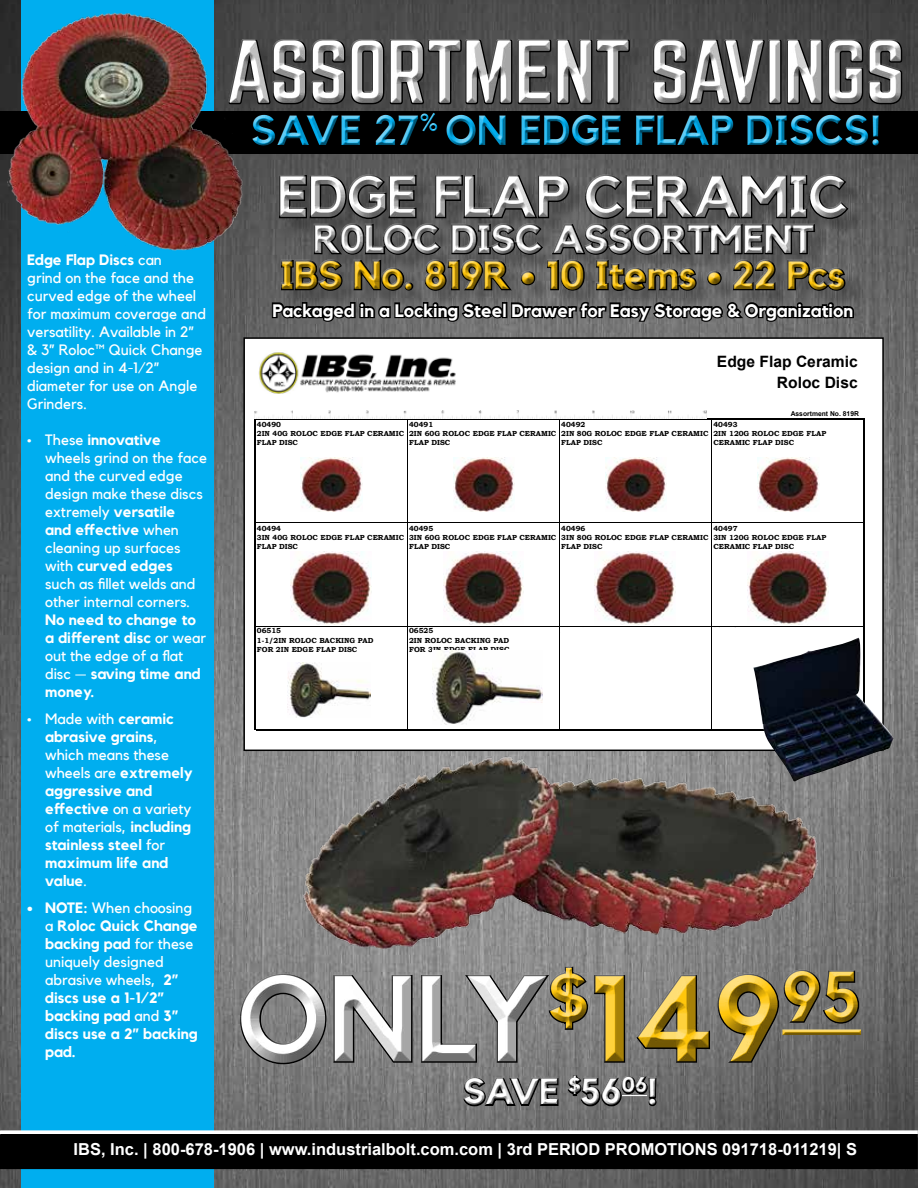
<style>
.page{position:relative;width:918px;height:1188px;background:#fff}
.page>*{position:absolute;margin:0;border:0;box-sizing:border-box;transform-origin:0 0}
.t1{font:700 120px "Kollektif";color:#fff}
.t2{font:78px "Norwester";color:#fff}
.t3{font:700 57px "Kollektif";color:#fff}
.t4{font:700 42px "Kollektif";color:#00aeef}
.t5{font:700 39px "Kollektif";color:#ffc60b}
.t6{font:700 39px "Kollektif";color:#fff}
.t7{font:700 36px "Kollektif";color:#fff}
.t8{font:700 18px "Kollektif";color:#fff}
.t9{font:700 16.5px "Arial";color:#fff}
.t10{font:700 15.6px/20.9px "Arial";color:#000;text-align:right}
.t11{font:700 15px/18px "Kollektif";color:#fff}
.t12{font:15px/18px "Kollektif";color:#fff}
.t13{font:700 7.35px/9px "Bookman Old Style";color:#000}
.t14{font:700 6.75px "Arial";color:#000}
.s1{font-weight:700}
.s2{font-weight:400}
.s3{color:#ffc60b}
</style>
<div class="page">
<img style="left:0;top:0;width:918px;height:1188px">
<div style="left:21px;top:0;width:192px;height:1188px;background:#00aeef"></div>
<div style="left:0;top:111px;width:918px;height:43px;background:#000"></div>
<div style="left:216px;top:28px;width:698px;height:80px;background:#494949"></div>
<div style="left:216px;top:32px;width:698px;height:84px;background:#000;opacity:.75"></div>
<div style="left:1px;top:1131px;width:916px;height:6px;background:#fff"></div>
<div style="left:0;top:1130px;width:918px;height:7px;border:2px solid #fff"></div>
<div style="left:1px;top:1135px;width:916px;height:33px;background:#000"></div>
<div style="left:0;top:1134px;width:918px;height:35px;border:2px solid #000"></div>
<img style="left:8px;top:10px;width:236px;height:243px">
<div style="left:244px;top:338px;width:639px;height:412px;background:#fff"></div>
<hr style="left:255px;top:418px;width:1px;height:312px;background:#000">
<hr style="left:407px;top:419px;width:1px;height:310px;background:#000">
<hr style="left:560px;top:419px;width:1px;height:310px;background:#000">
<hr style="left:712px;top:419px;width:1px;height:310px;background:#000">
<hr style="left:864px;top:419px;width:1px;height:311px;background:#000">
<hr style="left:256px;top:418px;width:609px;height:1px;background:#000">
<hr style="left:256px;top:522px;width:608px;height:1px;background:#000">
<hr style="left:256px;top:626px;width:608px;height:1px;background:#000">
<hr style="left:256px;top:729px;width:609px;height:1px;background:#000">
<img style="left:258px;top:352px;width:198px;height:41px">
<img style="left:301px;top:457px;width:61px;height:55px">
<img style="left:453px;top:457px;width:62px;height:55px">
<img style="left:605px;top:457px;width:61px;height:55px">
<img style="left:758px;top:457px;width:61px;height:55px">
<img style="left:290px;top:551px;width:81px;height:73px">
<img style="left:443px;top:551px;width:81px;height:73px">
<img style="left:595px;top:551px;width:80px;height:73px">
<img style="left:747px;top:551px;width:81px;height:73px">
<img style="left:288px;top:663px;width:82px;height:54px">
<img style="left:433px;top:651px;width:110px;height:73px">
<img style="left:255px;top:410px;width:452px;height:8px">
<div style="left:267px;top:162px;width:594px;height:133px;background:#5c5c5c"></div>
<div style="left:267px;top:167px;width:594px;height:136px;background:#5c5c5c"></div>
<div style="left:227px;top:959px;width:646px;height:159px;background:#000;opacity:.75"></div>
<div style="left:240px;top:105px;width:651px;height:45px;background:#4a4a4a"></div>
<div style="left:240px;top:108px;width:651px;height:49px;background:#000;opacity:.75"></div>
<img style="left:297px;top:749px;width:527px;height:213px">
<img style="left:753px;top:637px;width:141px;height:144px">
<svg style="left:270px;top:174px;width:585px;height:151px"></svg>
<h2 class="t2" style="left:227px;top:35px;width:680px">ASSORTMENT SAVINGS</h2>
<h3 class="t12" style="left:27px;top:251px;width:181px"><span class="s1">Edge Flap Discs</span> can<br>grind on the face and the curved edge of the wheel for maximum coverage and versatility. Available in 2” &amp; 3” Roloc™ Quick Change design and in 4-1/2” diameter for use on Angle<br>Grinders.</h3>
<h3 class="t12" style="left:45px;top:431px;width:163px;text-indent:-18px">• These <span class="s1">innovative </span>wheels grind on the face and the curved edge design make these discs extremely <span class="s1">versatile<br>and effective</span> when cleaning up surfaces with <span class="s1">curved edges<br></span>such as fillet welds and other internal corners.</h3>
<h3 class="t11" style="left:45px;top:611px;width:162px">No need to change to a different disc <span class="s2">or wear out the edge of a flat disc —</span> saving time and money.</h3>
<h3 class="t11" style="left:45px;top:710px;width:149px;text-indent:-18px"><span class="s2">• Made with</span> ceramic abrasive grains<span class="s2">, which means these wheels are</span> extremely aggressive and effective <span class="s2">on a variety of materials,</span> including stainless steel <span class="s2">for </span>maximum life and value<span class="s2">.</span></h3>
<h3 class="t11" style="left:45px;top:899px;width:154px;text-indent:-18px">• NOTE: <span class="s2">When choosing a</span> Roloc Quick Change backing pad <span class="s2">for these uniquely designed abrasive wheels,</span> 2” discs use a 1-1/2” backing pad <span class="s2">and</span> 3” discs use a 2” backing pad.</h3>
<h3 class="t4" style="left:251px;top:106px;width:632px">SAVE 27<sup>%</sup> ON EDGE FLAP DISCS!</h3>
<h3 class="t3" style="left:278px;top:164px;width:572px">EDGE FLAP CERAMIC</h3>
<h3 class="t6" style="left:313px;top:216px;width:502px">R0LOC DISC ASSORTMENT</h3>
<h3 class="t5" style="left:281px;top:252px;width:566px">IBS No. 819R • 10 Items • 22 Pcs</h3>
<h3 class="t8" style="left:273px;top:300px;width:582px">Packaged in a Locking Steel Drawer for Easy Storage &amp; Organization</h3>
<h3 class="t10" style="left:717px;top:351px;width:142px">Edge Flap Ceramic<br>Roloc Disc</h3>
<p class="t14" style="left:791px;top:409px;width:70px">Assortment No. 819R</p>
<p class="t13" style="left:257px;top:420px;width:26px">40490</p>
<p class="t13" style="left:409px;top:420px;width:26px">40491</p>
<p class="t13" style="left:561px;top:420px;width:26px">40492</p>
<p class="t13" style="left:713px;top:420px;width:26px">40493</p>
<p class="t13" style="left:257px;top:429px;width:149px">2IN 40G ROLOC EDGE FLAP CERAMIC<br>FLAP DISC</p>
<p class="t13" style="left:409px;top:429px;width:149px">2IN 60G ROLOC EDGE FLAP CERAMIC<br>FLAP DISC</p>
<p class="t13" style="left:561px;top:429px;width:149px">2IN 80G ROLOC EDGE FLAP CERAMIC<br>FLAP DISC</p>
<p class="t13" style="left:713px;top:429px;width:114px">2IN 120G ROLOC EDGE FLAP<br>CERAMIC FLAP DISC</p>
<p class="t13" style="left:257px;top:524px;width:26px">40494</p>
<p class="t13" style="left:409px;top:524px;width:26px">40495</p>
<p class="t13" style="left:561px;top:524px;width:26px">40496</p>
<p class="t13" style="left:713px;top:524px;width:26px">40497</p>
<p class="t13" style="left:257px;top:533px;width:149px">3IN 40G ROLOC EDGE FLAP CERAMIC<br>FLAP DISC</p>
<p class="t13" style="left:409px;top:533px;width:149px">3IN 60G ROLOC EDGE FLAP CERAMIC<br>FLAP DISC</p>
<p class="t13" style="left:561px;top:533px;width:149px">3IN 80G ROLOC EDGE FLAP CERAMIC<br>FLAP DISC</p>
<p class="t13" style="left:713px;top:533px;width:114px">3IN 120G ROLOC EDGE FLAP<br>CERAMIC FLAP DISC</p>
<p class="t13" style="left:257px;top:626px;width:26px">06515</p>
<p class="t13" style="left:409px;top:626px;width:26px">06525</p>
<p class="t13" style="left:257px;top:636px;width:118px">1-1/2IN ROLOC BACKING PAD<br>FOR 2IN EDGE FLAP DISC</p>
<p class="t13" style="left:409px;top:636px;width:102px">2IN ROLOC BACKING PAD<br>FOR 3IN EDGE FLAP DISC</p>
<h1 class="t1" style="left:237px;top:949px;width:625px">ONLY<sup>$</sup><span class="s3">149</span><sup>95</sup></h1>
<h3 class="t7" style="left:463px;top:1071px;width:196px">SAVE <sup>$</sup>56<sup>06</sup>!</h3>
<h3 class="t9" style="left:74px;top:1138px;width:785px">IBS, Inc. | 800-678-1906 | www.industrialbolt.com.com | 3rd PERIOD PROMOTIONS 091718-011219| S</h3>
</div>
